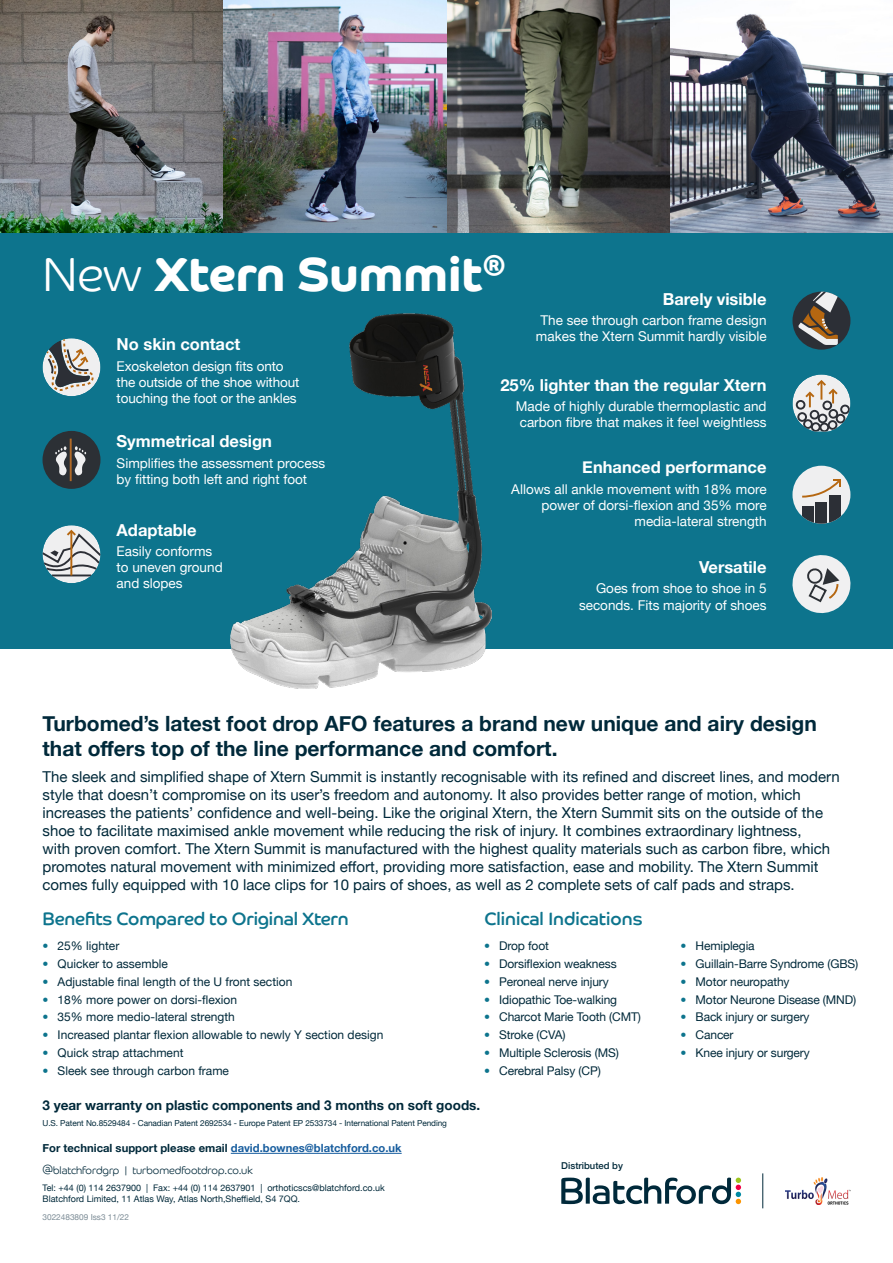
<style>
.page{position:relative;width:893px;height:1263px;background:#fff}
.page>*{position:absolute;margin:0;border:0;box-sizing:border-box;transform-origin:0 0}
.t1{font:700 48px "Co Headline";color:#fff}
.Body_Copy{font:700 21px/25.2px "Helvetica Neue";color:#00293a}
.Section_Heading_Gree{font:18px "Co Headline";letter-spacing:-.01em;color:#0d748d}
.Section_Heading_Gree-2{font:700 16.5px "Helvetica Neue";color:#fff}
.Body_Copy-2{font:15px/18px "Helvetica Neue";color:#00293a}
.Section_Heading_Gree-3{font:13.5px/16.2px "Helvetica Neue";color:#fff}
.Section_Heading_Gree-4{font:700 13.5px "Helvetica Neue";color:#00293a}
.Body_Copy-3{font:12px "Helvetica Neue";letter-spacing:-.01em;color:#00293a}
.t2{font:700 11.25px "Helvetica Neue";color:#00293a}
.t3{font:300 10.5px "Co Headline";color:#00293a}
.t4{font:500 9.45px "Helvetica Neue";color:#00293a}
.t5{font:9px "Helvetica Neue";color:#00293a}
.Body_Copy-4{font:8.25px "Helvetica Neue";letter-spacing:-.01em;color:#00293a}
.Product_body{font:8.25px "Helvetica Neue";color:#7c8c96}
.s1{font-weight:300}
.s2{font-weight:300;color:#0d748d}
.s3{color:#175d9e}
</style>
<div class="page">
<img style="left:223px;top:0;width:670px;height:233px">
<img style="left:0;top:0;width:223px;height:233px">
<div style="left:0;top:233px;width:893px;height:415px;background:#0d748d"></div>
<svg style="left:561px;top:1177px;width:180px;height:27px"></svg>
<hr style="left:762px;top:1173px;width:1px;height:35px;background:#00293a">
<img style="left:785px;top:1177px;width:65px;height:27px">
<svg style="left:43px;top:525px;width:57px;height:58px"></svg>
<hr style="left:52px;top:574px;width:39px;height:2px;background:#2c2f36">
<hr style="left:70px;top:531px;width:2px;height:44px;background:#b56711">
<svg style="left:43px;top:528px;width:57px;height:43px;background:#b3bcbe"></svg>
<svg style="left:43px;top:338px;width:57px;height:58px"></svg>
<svg style="left:792px;top:374px;width:58px;height:57px"></svg>
<div style="left:792px;top:292px;width:58px;height:58px;background:#2c2f36;border-radius:50%"></div>
<svg style="left:797px;top:292px;width:45px;height:53px"></svg>
<div style="left:43px;top:431px;width:57px;height:58px;background:#2c3035;border-radius:50%"></div>
<svg style="left:55px;top:446px;width:12px;height:30px"></svg>
<svg style="left:74px;top:446px;width:12px;height:30px"></svg>
<hr style="left:70px;top:439px;width:2px;height:42px;background:#b06a28">
<div style="left:792px;top:466px;width:58px;height:58px;background:#efeff0;border-radius:50%"></div>
<svg style="left:802px;top:479px;width:39px;height:19px"></svg>
<div style="left:816px;top:502px;width:11px;height:22px;background:#2c2f36"></div>
<svg style="left:802px;top:506px;width:12px;height:17px"></svg>
<div style="left:829px;top:495px;width:12px;height:29px;background:#2c2f36"></div>
<svg style="left:792px;top:555px;width:58px;height:58px"></svg>
<img style="left:231px;top:313px;width:260px;height:375px">
<hr style="left:231px;top:1153px;width:171px;height:1px;background:#175d9e">
<p class="t1" style="left:43px;top:247px;width:465px"><span class="s1">New</span> Xtern Summit<sup>®</sup></p>
<p class="Section_Heading_Gree-2" style="left:663px;top:286px;width:105px">Barely visible</p>
<p class="Section_Heading_Gree-3" style="left:536px;top:313px;width:232px;text-align:center">The see through carbon frame design makes the Xtern Summit hardly visible</p>
<p class="Section_Heading_Gree-2" style="left:500px;top:372px;width:268px">25% lighter than the regular Xtern</p>
<p class="Section_Heading_Gree-3" style="left:516px;top:399px;width:252px">Made of highly durable thermoplastic and carbon fibre that makes it feel weightless</p>
<p class="Section_Heading_Gree-2" style="left:117px;top:331px;width:125px">No skin contact</p>
<p class="Section_Heading_Gree-3" style="left:117px;top:359px;width:184px">Exoskeleton design fits onto the outside of the shoe without touching the foot or the ankles</p>
<p class="Section_Heading_Gree-2" style="left:117px;top:429px;width:157px">Symmetrical design</p>
<p class="Section_Heading_Gree-3" style="left:117px;top:456px;width:210px">Simplifies the assessment process by fitting both left and right foot</p>
<p class="Section_Heading_Gree-2" style="left:117px;top:517px;width:82px">Adaptable</p>
<p class="Section_Heading_Gree-3" style="left:117px;top:544px;width:108px">Easily conforms to uneven ground and slopes</p>
<p class="Section_Heading_Gree-2" style="left:582px;top:454px;width:186px">Enhanced performance</p>
<p class="Section_Heading_Gree-3" style="left:511px;top:481px;width:257px;text-align:right">Allows all ankle movement with 18% more power of dorsi-flexion and 35% more media-lateral strength</p>
<p class="Section_Heading_Gree-2" style="left:699px;top:554px;width:69px">Versatile</p>
<p class="Section_Heading_Gree-3" style="left:579px;top:581px;width:189px;text-align:right">Goes from shoe to shoe in 5 seconds. Fits majority of shoes</p>
<p class="Body_Copy" style="left:43px;top:711px;width:776px">Turbomed’s latest foot drop AFO features a brand new unique and airy design that offers top of the line performance and comfort.</p>
<p class="Body_Copy-2" style="left:43px;top:769px;width:799px">The sleek and simplified shape of Xtern Summit is instantly recognisable with its refined and discreet lines, and modern style that doesn’t compromise on its user’s freedom and autonomy. It also provides better range of motion, which increases the patients’ confidence and well-being. Like the original Xtern, the Xtern Summit sits on the outside of the shoe to facilitate maximised ankle movement while reducing the risk of injury. It combines extraordinary lightness,<br>with proven comfort. The Xtern Summit is manufactured with the highest quality materials such as carbon fibre, which promotes natural movement with minimized effort, providing more satisfaction, ease and mobility. The Xtern Summit comes fully equipped with 10 lace clips for 10 pairs of shoes, as well as 2 complete sets of calf pads and straps.</p>
<p class="Section_Heading_Gree" style="left:43px;top:909px;width:308px">Benefits Compared to Original Xtern</p>
<p class="Section_Heading_Gree" style="left:484px;top:909px;width:160px">Clinical Indications</p>
<p class="Body_Copy-3" style="left:43px;top:937px;width:78px"><span class="s2">•</span> 25% lighter</p>
<p class="Body_Copy-3" style="left:43px;top:955px;width:127px"><span class="s2">•</span> Quicker to assemble</p>
<p class="Body_Copy-3" style="left:43px;top:973px;width:251px"><span class="s2">•</span> Adjustable final length of the U front section</p>
<p class="Body_Copy-3" style="left:43px;top:991px;width:196px"><span class="s2">•</span> 18% more power on dorsi-flexion</p>
<p class="Body_Copy-3" style="left:43px;top:1008px;width:194px"><span class="s2">•</span> 35% more medio-lateral strength</p>
<p class="Body_Copy-3" style="left:43px;top:1026px;width:342px"><span class="s2">•</span> Increased plantar flexion allowable to newly Y section design</p>
<p class="Body_Copy-3" style="left:43px;top:1044px;width:142px"><span class="s2">•</span> Quick strap attachment</p>
<p class="Body_Copy-3" style="left:43px;top:1062px;width:188px"><span class="s2">•</span> Sleek see through carbon frame</p>
<p class="Body_Copy-3" style="left:484px;top:937px;width:66px"><span class="s2">•</span> Drop foot</p>
<p class="Body_Copy-3" style="left:484px;top:955px;width:134px"><span class="s2">•</span> Dorsiflexion weakness</p>
<p class="Body_Copy-3" style="left:484px;top:973px;width:126px"><span class="s2">•</span> Peroneal nerve injury</p>
<p class="Body_Copy-3" style="left:484px;top:991px;width:134px"><span class="s2">•</span> Idiopathic Toe-walking</p>
<p class="Body_Copy-3" style="left:484px;top:1008px;width:158px"><span class="s2">•</span> Charcot Marie Tooth (CMT)</p>
<p class="Body_Copy-3" style="left:484px;top:1026px;width:83px"><span class="s2">•</span> Stroke (CVA)</p>
<p class="Body_Copy-3" style="left:484px;top:1044px;width:136px"><span class="s2">•</span> Multiple Sclerosis (MS)</p>
<p class="Body_Copy-3" style="left:484px;top:1062px;width:118px"><span class="s2">•</span> Cerebral Palsy (CP)</p>
<p class="Section_Heading_Gree-4" style="left:43px;top:1095px;width:439px">3 year warranty on plastic components and 3 months on soft goods.</p>
<p class="t2" style="left:43px;top:1139px;width:361px">For technical support please email <span class="s3">david.bownes@blatchford.co.uk</span></p>
<p class="Body_Copy-4" style="left:43px;top:1117px;width:406px">U.S. Patent No.8529484 - Canadian Patent 2692534 - Europe Patent EP 2533734 - International Patent Pending</p>
<p class="t3" style="left:43px;top:1164px;width:212px">@blatchfordgrp | turbomedfootdrop.co.uk</p>
<p class="t5" style="left:43px;top:1181px;width:344px">Tel: +44 (0) 114 2637900 | Fax: +44 (0) 114 2637901 | orthoticscs@blatchford.co.uk</p>
<p class="t5" style="left:43px;top:1192px;width:259px">Blatchford Limited, 11 Atlas Way, Atlas North,Sheffield, S4 7QQ.</p>
<p class="Product_body" style="left:43px;top:1211px;width:88px">3022483809 Iss3 11/22</p>
<p class="t4" style="left:561px;top:1158px;width:63px">Distributed by</p>
<p class="Body_Copy-3" style="left:681px;top:937px;width:76px"><span class="s2">•</span> Hemiplegia</p>
<p class="Body_Copy-3" style="left:681px;top:955px;width:179px"><span class="s2">•</span> Guillain-Barre Syndrome (GBS)</p>
<p class="Body_Copy-3" style="left:681px;top:973px;width:111px"><span class="s2">•</span> Motor neuropathy</p>
<p class="Body_Copy-3" style="left:681px;top:991px;width:177px"><span class="s2">•</span> Motor Neurone Disease (MND)</p>
<p class="Body_Copy-3" style="left:681px;top:1008px;width:131px"><span class="s2">•</span> Back injury or surgery</p>
<p class="Body_Copy-3" style="left:681px;top:1026px;width:55px"><span class="s2">•</span> Cancer</p>
<p class="Body_Copy-3" style="left:681px;top:1044px;width:131px"><span class="s2">•</span> Knee injury or surgery</p>
</div>
